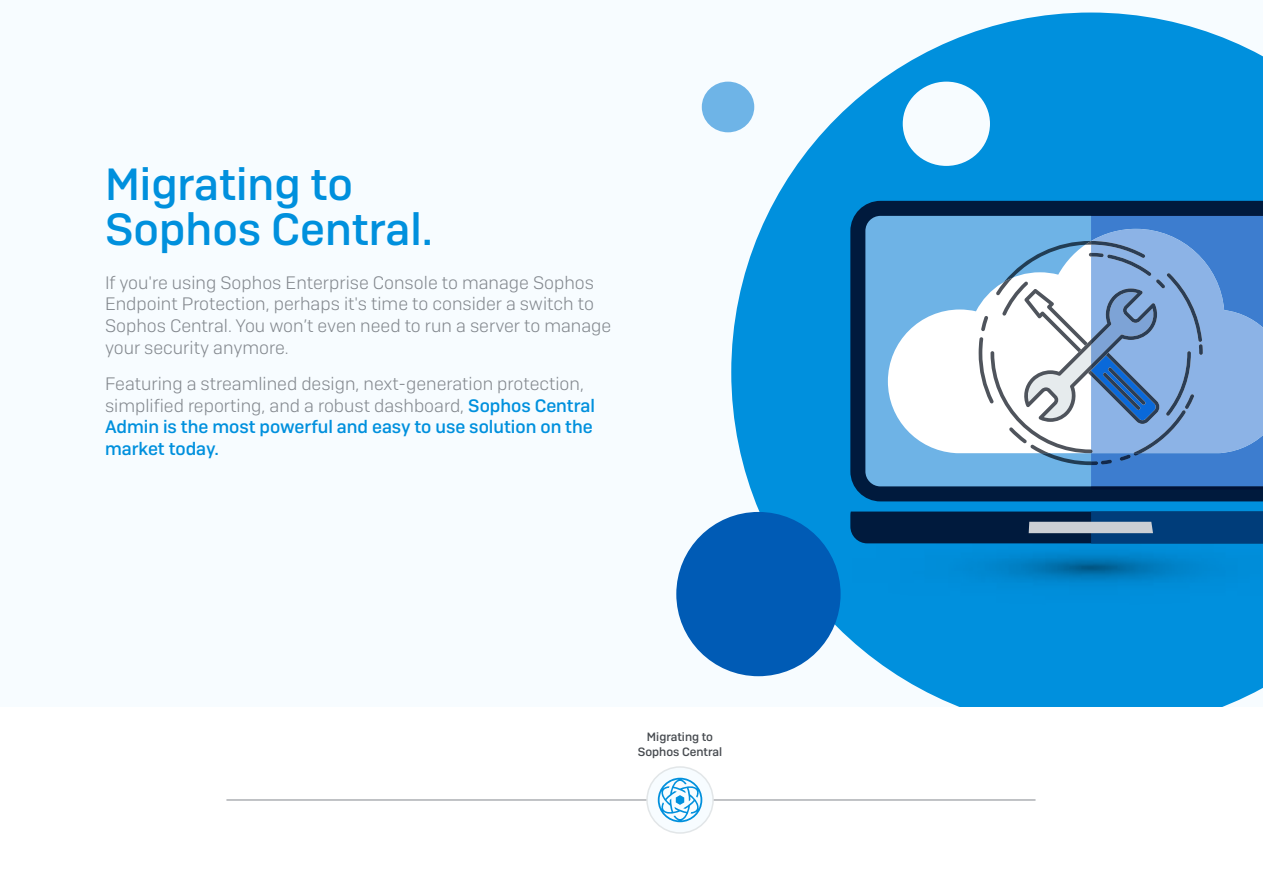
<style>
.page{position:relative;width:1263px;height:893px;background:#fff}
.page>*{position:absolute;margin:0;border:0;box-sizing:border-box;transform-origin:0 0}
.t1{font:500 45px/45px "Camber";color:#0090dd}
.t2{font:18px/21.6px "Camber Lg";color:#83888e}
.t3{font:500 18px/21.6px "Camber";color:#0090dd}
.t4{font:500 12px/15px "Camber";color:#464a4f;text-align:center}
.s1{font-family:"Camber";font-weight:500;color:#0090dd}
</style>
<div class="page">
<div style="left:0;top:0;width:1263px;height:707px;background:#f7fcff"></div>
<svg style="left:731px;top:13px;width:532px;height:694px;fill:#0090dd"></svg>
<div style="left:903px;top:82px;width:87px;height:84px;background:#f7fcff;border-radius:50%"></div>
<div style="left:702px;top:82px;width:52px;height:50px;background:#6eb4e7;border-radius:50%"></div>
<div style="left:676px;top:512px;width:164px;height:164px;background:#005bb5;border-radius:50%"></div>
<img style="left:818px;top:530px;width:445px;height:75px">
<svg style="left:850px;top:512px;width:413px;height:31px;background:#163b64"></svg>
<svg style="left:850px;top:201px;width:413px;height:300px;background:#33648f"></svg>
<svg style="left:888px;top:229px;width:91px;height:224px"></svg>
<svg style="left:1091px;top:215px;width:172px;height:274px;background:#3773c0"></svg>
<svg style="left:979px;top:229px;width:284px;height:236px"></svg>
<hr style="left:226px;top:800px;width:809px;height:1px;background:#83888e">
<div style="left:647px;top:767px;width:66px;height:66px;background:#f7fcff;border-radius:50%"></div>
<div style="left:646px;top:766px;width:68px;height:68px;border:2px solid #e2e6e8;border-radius:50%"></div>
<svg style="left:658px;top:778px;width:44px;height:44px"></svg>
<h1 class="t1" style="left:105px;top:161px;width:329px">Migrating to<br>Sophos Central.</h1>
<p class="t2" style="left:105px;top:271px;width:508px">If you're using Sophos Enterprise Console to manage Sophos Endpoint Protection, perhaps it's time to consider a switch to Sophos Central. You won’t even need to run a server to manage your security anymore.</p>
<p class="t2" style="left:105px;top:373px;width:491px">Featuring a streamlined design, next-generation protection, simplified reporting, and a robust dashboard, <span class="s1">Sophos Central</span></p>
<p class="t3" style="left:105px;top:416px;width:489px">Admin is the most powerful and easy to use solution on the market today.</p>
<p class="t4" style="left:638px;top:729px;width:86px">Migrating to<br>Sophos Central</p>
</div>
